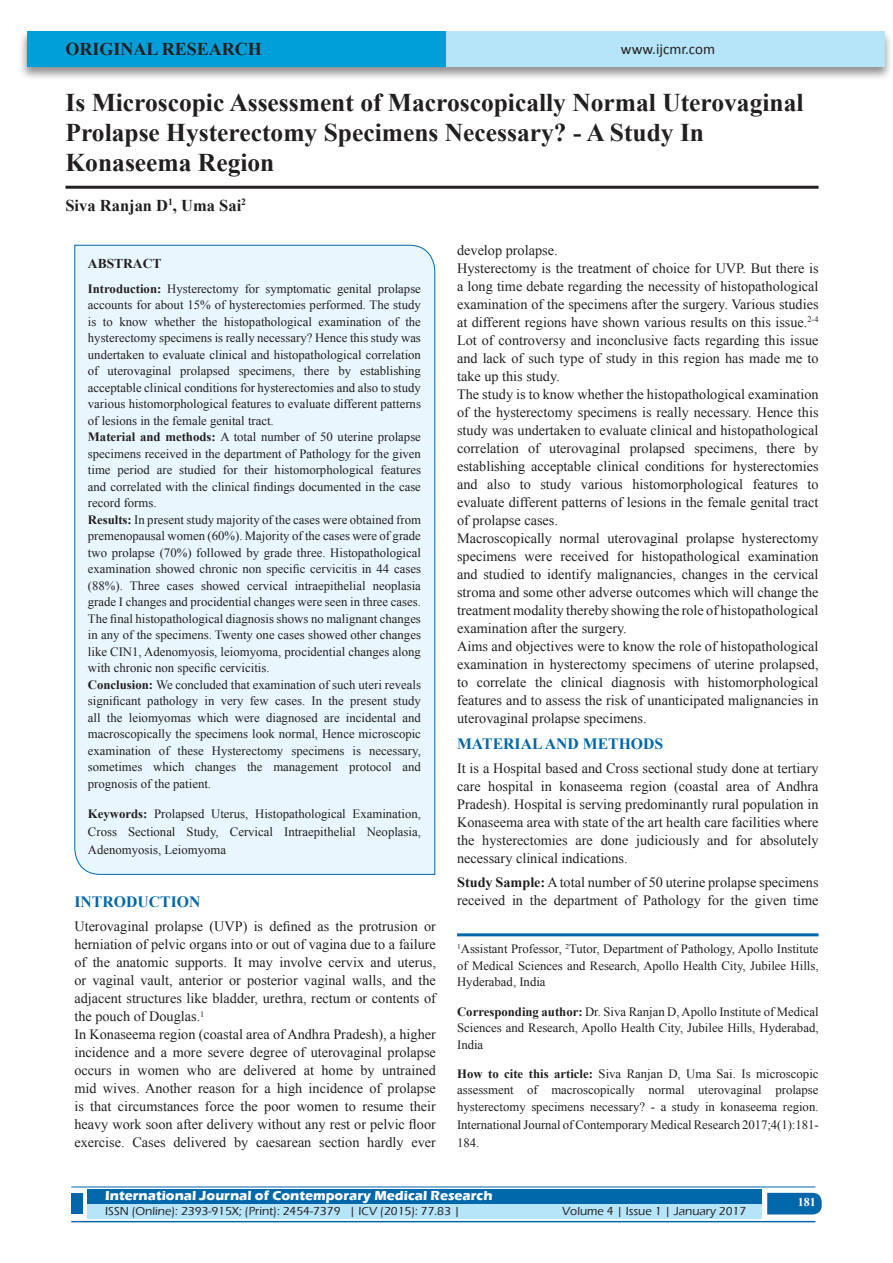
<style>
.page{position:relative;width:893px;height:1263px;background:#fff}
.page>*{position:absolute;margin:0;border:0;box-sizing:border-box;transform-origin:0 0}
.A_Title_New{font:700 25.5px/30px "Times New Roman";color:#231f20}
.AT_new{font:700 18px "Times New Roman";color:#231f20}
.AU-New{font:700 16.5px "Times New Roman";color:#231f20}
.t1{font:700 15.75px "Times New Roman";color:#0067aa}
.t2{font:15px "Calibri";color:#231f20}
.TX_New{font:14.25px/18px "Times New Roman";color:#231f20;text-align:justify}
.t3{font:700 13.5px "Eras ITC";color:#fff}
.t4{font:700 13.5px "Times New Roman";color:#231f20}
.HTC_new{font:12.75px/16.5px "Times New Roman";color:#231f20}
.Affi_New{font:12.75px/16.5px "Times New Roman";color:#231f20;text-align:justify}
.Corresponding{font:12.75px/16.5px "Times New Roman";color:#231f20;text-align:justify}
.t5{font:500 12px "Eras ITC";color:#231f20}
.t6{font:700 12px "Times New Roman";color:#fff}
.s1{font-weight:700}
</style>
<div class="page">
<div style="left:19px;top:29px;width:874px;height:52px;background:#231f20;opacity:.5"></div>
<div style="left:27px;top:31px;width:858px;height:35px;background:#b6e4f9"></div>
<div style="left:27px;top:31px;width:419px;height:35px;background:#009fda"></div>
<div style="left:87px;top:1189px;width:674px;height:15px;background:#0067aa"></div>
<div style="left:87px;top:1204px;width:674px;height:15px;background:#b6e4f9"></div>
<svg style="left:767px;top:1193px;width:55px;height:21px"></svg>
<hr style="left:71px;top:1186px;width:744px;height:1px;background:#0067aa">
<hr style="left:71px;top:1221px;width:744px;height:1px;background:#0067aa">
<div style="left:71px;top:1193px;width:12px;height:21px;background:#0067aa"></div>
<hr style="left:65px;top:186px;width:754px;height:3px;background:#231f20">
<div style="left:74px;top:244px;width:361px;height:631px;background:#e8f6fd"></div>
<hr style="left:457px;top:933px;width:362px;height:3px;background:#0067aa">
<p class="AT_new" style="left:65px;top:36px;width:198px">ORIGINAL RESEARCH</p>
<p class="t2" style="left:621px;top:40px;width:96px">www.ijcmr.com</p>
<p class="A_Title_New" style="left:65px;top:87px;width:739px">Is Microscopic Assessment of Macroscopically Normal Uterovaginal<br>Prolapse Hysterectomy Specimens Necessary? - A Study In<br>Konaseema Region</p>
<p class="AU-New" style="left:65px;top:194px;width:182px">Siva Ranjan D<sup>1</sup>, Uma Sai<sup>2</sup></p>
<p class="t4" style="left:88px;top:254px;width:75px">ABSTRACT</p>
<p class="HTC_new" style="left:88px;top:280px;width:335px"><span class="s1">Introduction:</span> Hysterectomy for symptomatic genital prolapse accounts for about 15% of hysterectomies performed. The study is to know whether the histopathological examination of the hysterectomy specimens is really necessary? Hence this study was undertaken to evaluate clinical and histopathological correlation of uterovaginal prolapsed specimens, there by establishing acceptable clinical conditions for hysterectomies and also to study various histomorphological features to evaluate different patterns of lesions in the female genital tract.<br><span class="s1">Material and methods:</span> A total number of 50 uterine prolapse specimens received in the department of Pathology for the given time period are studied for their histomorphological features and correlated with the clinical findings documented in the case record forms.<br><span class="s1">Results:</span> In present study majority of the cases were obtained from premenopausal women (60%). Majority of the cases were of grade two prolapse (70%) followed by grade three. Histopathological examination showed chronic non specific cervicitis in 44 cases (88%). Three cases showed cervical intraepithelial neoplasia grade I changes and procidential changes were seen in three cases.<br>The final histopathological diagnosis shows no malignant changes in any of the specimens. Twenty one cases showed other changes like CIN1, Adenomyosis, leiomyoma, procidential changes along with chronic non specific cervicitis.<br><span class="s1">Conclusion:</span> We concluded that examination of such uteri reveals significant pathology in very few cases. In the present study all the leiomyomas which were diagnosed are incidental and macroscopically the specimens look normal, Hence microscopic examination of these Hysterectomy specimens is necessary, sometimes which changes the management protocol and prognosis of the patient.</p>
<p class="HTC_new" style="left:88px;top:805px;width:335px;line-height:18px;text-align:justify"><span class="s1">Keywords:</span> Prolapsed Uterus, Histopathological Examination, Cross Sectional Study, Cervical Intraepithelial Neoplasia, Adenomyosis, Leiomyoma</p>
<h1 class="t1" style="left:74px;top:891px;width:127px">INTRODUCTION</h1>
<p class="TX_New" style="left:74px;top:917px;width:363px">Uterovaginal prolapse (UVP) is defined as the protrusion or herniation of pelvic organs into or out of vagina due to a failure of the anatomic supports. It may involve cervix and uterus, or vaginal vault, anterior or posterior vaginal walls, and the adjacent structures like bladder, urethra, rectum or contents of the pouch of Douglas.<sup>1</sup></p>
<p class="TX_New" style="left:74px;top:1025px;width:363px">In Konaseema region (coastal area of Andhra Pradesh), a higher incidence and a more severe degree of uterovaginal prolapse occurs in women who are delivered at home by untrained mid wives. Another reason for a high incidence of prolapse is that circumstances force the poor women to resume their heavy work soon after delivery without any rest or pelvic floor exercise. Cases delivered by caesarean section hardly ever</p>
<p class="TX_New" style="left:457px;top:241px;width:102px">develop prolapse.</p>
<p class="TX_New" style="left:457px;top:259px;width:363px">Hysterectomy is the treatment of choice for UVP. But there is a long time debate regarding the necessity of histopathological examination of the specimens after the surgery. Various studies at different regions have shown various results on this issue.<sup>2-4<br></sup>Lot of controversy and inconclusive facts regarding this issue and lack of such type of study in this region has made me to take up this study.</p>
<p class="TX_New" style="left:457px;top:385px;width:363px">The study is to know whether the histopathological examination of the hysterectomy specimens is really necessary. Hence this study was undertaken to evaluate clinical and histopathological correlation of uterovaginal prolapsed specimens, there by establishing acceptable clinical conditions for hysterectomies and also to study various histomorphological features to evaluate different patterns of lesions in the female genital tract of prolapse cases.</p>
<p class="TX_New" style="left:457px;top:529px;width:363px">Macroscopically normal uterovaginal prolapse hysterectomy specimens were received for histopathological examination and studied to identify malignancies, changes in the cervical stroma and some other adverse outcomes which will change the treatment modality thereby showing the role of histopathological examination after the surgery.</p>
<p class="TX_New" style="left:457px;top:637px;width:363px">Aims and objectives were to know the role of histopathological examination in hysterectomy specimens of uterine prolapsed, to correlate the clinical diagnosis with histomorphological features and to assess the risk of unanticipated malignancies in uterovaginal prolapse specimens.</p>
<h1 class="t1" style="left:457px;top:732px;width:208px">MATERIAL AND METHODS</h1>
<p class="TX_New" style="left:457px;top:759px;width:363px">It is a Hospital based and Cross sectional study done at tertiary care hospital in konaseema region (coastal area of Andhra Pradesh). Hospital is serving predominantly rural population in Konaseema area with state of the art health care facilities where the hysterectomies are done judiciously and for absolutely necessary clinical indications.</p>
<p class="TX_New" style="left:457px;top:873px;width:363px"><span class="s1">Study Sample:</span> A total number of 50 uterine prolapse specimens received in the department of Pathology for the given time</p>
<p class="Affi_New" style="left:457px;top:941px;width:363px"><sup>1</sup>Assistant Professor, <sup>2</sup>Tutor, Department of Pathology, Apollo Institute of Medical Sciences and Research, Apollo Health City, Jubilee Hills, Hyderabad, India</p>
<p class="Corresponding" style="left:457px;top:1003px;width:363px"><span class="s1">Corresponding author:</span> Dr. Siva Ranjan D, Apollo Institute of Medical Sciences and Research, Apollo Health City, Jubilee Hills, Hyderabad, India</p>
<p class="HTC_new" style="left:457px;top:1065px;width:363px;text-align:justify"><span class="s1">How to cite this article:</span> Siva Ranjan D, Uma Sai. Is microscopic assessment of macroscopically normal uterovaginal prolapse hysterectomy specimens necessary? - a study in konaseema region.</p>
<p class="HTC_new" style="left:457px;top:1115px;width:363px;line-height:18px">International Journal of Contemporary Medical Research 2017;4(1):181-<br>184.</p>
<p class="t3" style="left:105px;top:1188px;width:389px">International Journal of Contemporary Medical Research</p>
<p class="t5" style="left:105px;top:1204px;width:356px">ISSN (Online): 2393-915X; (Print): 2454-7379 | ICV (2015): 77.83 |</p>
<p class="t5" style="left:562px;top:1204px;width:186px">Volume 4 | Issue 1 | January 2017</p>
<h4 class="t6" style="left:798px;top:1194px;width:19px">181</h4>
</div>
